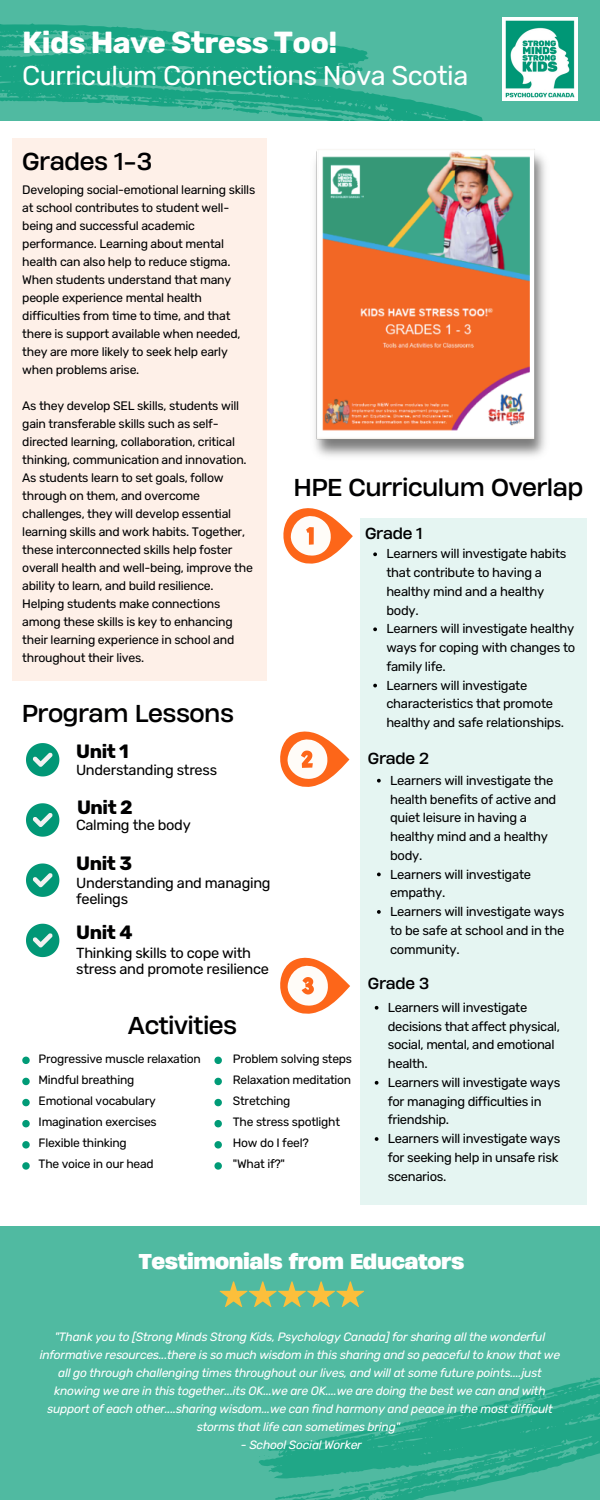
<style>
.page{position:relative;width:600px;height:1500px;background:#fff}
.page>*{position:absolute;margin:0;border:0;box-sizing:border-box;transform-origin:0 0}
.t1{font:700 30.4px "Rubik";letter-spacing:-.02em;color:#fff}
.t2{font:27.2px "Rubik";letter-spacing:-.02em;color:#fff}
.t3{font:23px "Heading Now 74";letter-spacing:-.02em;color:#000001}
.t4{font:700 20.2px "Heading Now 76";letter-spacing:-.02em;color:#fff}
.t5{font:700 19.2px "Rubik";letter-spacing:-.02em;color:#000001}
.t6{font:15px "Heading Now 74";letter-spacing:-.02em;color:#000001}
.t7{font:14.6px/16px "Rubik";letter-spacing:-.02em;color:#000}
.t8{font:13px/18.8px "Rubik";letter-spacing:-.02em;color:#000001}
.t9{font:12.3px/18px "Rubik";letter-spacing:-.02em;color:#000001}
.t10{font:italic 12.1px/18px "Rubik";letter-spacing:-.02em;color:#fff;text-align:center}
.t11{font:12.1px "Rubik";letter-spacing:-.02em;color:#000}
</style>
<div class="page">
<div style="left:0;top:1226px;width:600px;height:274px;background:#50baa1"></div>
<div style="left:0;top:0;width:600px;height:121px;background:#50baa1"></div>
<svg style="left:0;top:23px;width:483px;height:98px"></svg>
<svg style="left:259px;top:1377px;width:341px;height:123px"></svg>
<svg style="left:220px;top:1281px;width:144px;height:26px"></svg>
<img style="left:503px;top:18px;width:75px;height:83px">
<svg style="left:283px;top:508px;width:70px;height:56px"></svg>
<svg style="left:280px;top:731px;width:69px;height:56px"></svg>
<svg style="left:280px;top:957px;width:70px;height:57px"></svg>
<img style="left:315px;top:149px;width:231px;height:308px">
<svg style="left:22px;top:1057px;width:8px;height:7px"></svg>
<svg style="left:22px;top:1078px;width:8px;height:7px"></svg>
<svg style="left:22px;top:1099px;width:8px;height:7px"></svg>
<svg style="left:22px;top:1120px;width:8px;height:7px"></svg>
<svg style="left:22px;top:1141px;width:8px;height:8px"></svg>
<svg style="left:22px;top:1162px;width:8px;height:8px"></svg>
<svg style="left:214px;top:1057px;width:8px;height:7px"></svg>
<svg style="left:214px;top:1078px;width:8px;height:7px"></svg>
<svg style="left:214px;top:1099px;width:8px;height:7px"></svg>
<svg style="left:214px;top:1120px;width:8px;height:7px"></svg>
<svg style="left:214px;top:1141px;width:8px;height:8px"></svg>
<svg style="left:214px;top:1162px;width:8px;height:8px"></svg>
<svg style="left:26px;top:743px;width:33px;height:33px"></svg>
<svg style="left:26px;top:803px;width:33px;height:34px"></svg>
<svg style="left:26px;top:863px;width:33px;height:34px"></svg>
<svg style="left:26px;top:924px;width:33px;height:33px"></svg>
<div style="left:360px;top:518px;width:227px;height:686px;background:#e5f5f2"></div>
<div style="left:13px;top:139px;width:253px;height:542px;background:#fef0e8"></div>
<svg style="left:373px;top:552px;width:4px;height:4px"></svg>
<svg style="left:373px;top:627px;width:4px;height:4px"></svg>
<svg style="left:373px;top:684px;width:4px;height:3px"></svg>
<svg style="left:377px;top:779px;width:4px;height:4px"></svg>
<svg style="left:377px;top:873px;width:4px;height:3px"></svg>
<svg style="left:377px;top:910px;width:4px;height:4px"></svg>
<svg style="left:375px;top:1006px;width:3px;height:4px"></svg>
<svg style="left:375px;top:1081px;width:3px;height:4px"></svg>
<svg style="left:375px;top:1137px;width:3px;height:4px"></svg>
<p class="t1" style="left:22px;top:25px;width:317px">Kids Have Stress Too!</p>
<h2 class="t2" style="left:22px;top:60px;width:448px">Curriculum Connections Nova Scotia</h2>
<p class="t3" style="left:22px;top:145px;width:131px">Grades 1-3</p>
<p class="t9" style="left:22px;top:180px;width:234px">Developing social-emotional learning skills at school contributes to student well&shy;being and successful academic performance. Learning about mental health can also help to reduce stigma.<br>When students understand that many people experience mental health difficulties from time to time, and that there is support available when needed, they are more likely to seek help early when problems arise.</p>
<p class="t9" style="left:22px;top:396px;width:232px">As they develop SEL skills, students will gain transferable skills such as self&shy;directed learning, collaboration, critical thinking, communication and innovation.<br>As students learn to set goals, follow through on them, and overcome challenges, they will develop essential learning skills and work habits. Together, these interconnected skills help foster overall health and well-being, improve the ability to learn, and build resilience.<br>Helping students make connections among these skills is key to enhancing their learning experience in school and throughout their lives.</p>
<p class="t3" style="left:293px;top:472px;width:291px">HPE Curriculum Overlap</p>
<h3 class="t6" style="left:365px;top:524px;width:59px">Grade 1</h3>
<p class="t8" style="left:386px;top:545px;width:182px">Learners will investigate habits that contribute to having a healthy mind and a healthy body.</p>
<p class="t8" style="left:386px;top:620px;width:190px;text-align:justify">Learners will investigate healthy ways for coping with changes to family life.</p>
<h6 class="t8" style="left:386px;top:676px;width:179px">Learners will investigate characteristics that promote healthy and safe relationships.</h6>
<p class="t6" style="left:368px;top:749px;width:63px">Grade 2</p>
<p class="t8" style="left:390px;top:771px;width:168px">Learners will investigate the health benefits of active and quiet leisure in having a healthy mind and a healthy body.</p>
<p class="t8" style="left:390px;top:865px;width:143px">Learners will investigate empathy.</p>
<h6 class="t8" style="left:390px;top:902px;width:176px;text-align:justify">Learners will investigate ways to be safe at school and in the community.</h6>
<p class="t6" style="left:368px;top:974px;width:63px">Grade 3</p>
<p class="t8" style="left:388px;top:998px;width:174px">Learners will investigate decisions that affect physical, social, mental, and emotional health.</p>
<p class="t8" style="left:388px;top:1073px;width:174px">Learners will investigate ways for managing difficulties in friendship.</p>
<h6 class="t8" style="left:388px;top:1129px;width:174px">Learners will investigate ways for seeking help in unsafe risk scenarios.</h6>
<h3 class="t3" style="left:22px;top:698px;width:214px">Program Lessons</h3>
<p class="t5" style="left:76px;top:740px;width:54px">Unit 1</p>
<p class="t7" style="left:76px;top:762px;width:143px">Understanding stress</p>
<h3 class="t5" style="left:77px;top:796px;width:57px">Unit 2</h3>
<p class="t7" style="left:76px;top:817px;width:116px">Calming the body</p>
<p class="t5" style="left:76px;top:852px;width:57px">Unit 3</p>
<p class="t7" style="left:76px;top:875px;width:196px">Understanding and managing feelings</p>
<p class="t5" style="left:76px;top:921px;width:58px">Unit 4</p>
<p class="t7" style="left:76px;top:945px;width:194px">Thinking skills to cope with stress and promote resilience</p>
<p class="t3" style="left:128px;top:1010px;width:111px">Activities</p>
<p class="t11" style="left:233px;top:1052px;width:121px">Problem solving steps</p>
<h5 class="t11" style="left:233px;top:1073px;width:120px">Relaxation meditation</h5>
<p class="t11" style="left:233px;top:1094px;width:59px">Stretching</p>
<p class="t11" style="left:233px;top:1115px;width:109px">The stress spotlight</p>
<h5 class="t11" style="left:233px;top:1136px;width:77px">How do I feel?</h5>
<p class="t11" style="left:233px;top:1157px;width:54px">"What if?"</p>
<h3 class="t11" style="left:39px;top:1052px;width:164px">Progressive muscle relaxation</h3>
<p class="t11" style="left:39px;top:1073px;width:97px">Mindful breathing</p>
<h5 class="t11" style="left:39px;top:1094px;width:119px">Emotional vocabulary</h5>
<p class="t11" style="left:39px;top:1115px;width:120px">Imagination exercises</p>
<p class="t11" style="left:39px;top:1136px;width:90px">Flexible thinking</p>
<h5 class="t11" style="left:39px;top:1157px;width:117px">The voice in our head</h5>
<p class="t4" style="left:139px;top:1247px;width:327px">Testimonials from Educators</p>
<p class="t10" style="left:40px;top:1328px;width:522px">"Thank you to [Strong Minds Strong Kids, Psychology Canada] for sharing all the wonderful informative resources...there is so much wisdom in this sharing and so peaceful to know that we all go through challenging times throughout our lives, and will at some future points....just knowing we are in this together...its OK...we are OK....we are doing the best we can and with support of each other....sharing wisdom...we can find harmony and peace in the most difficult storms that life can sometimes bring"</p>
<p class="t10" style="left:241px;top:1436px;width:122px">- School Social Worker</p>
</div>
